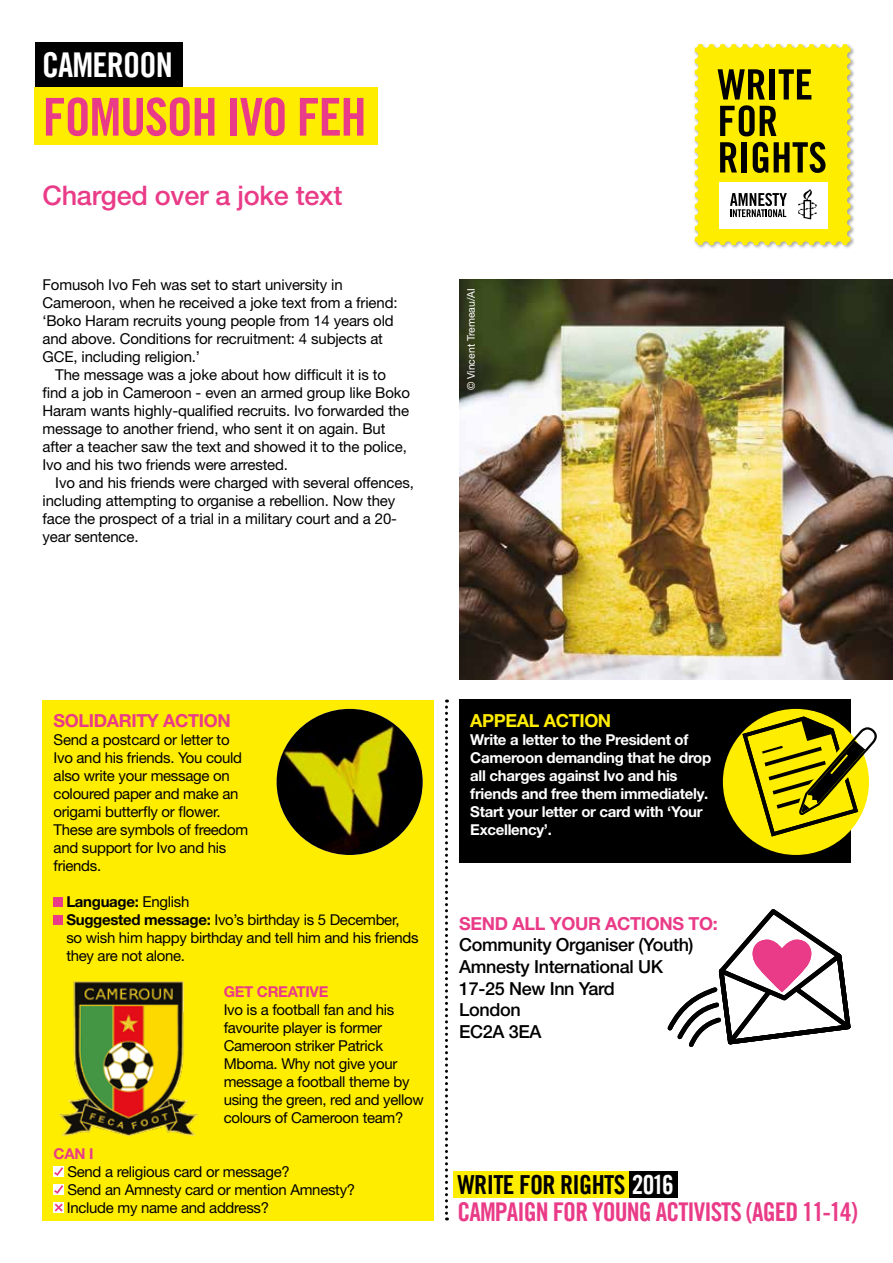
<style>
.page{position:relative;width:893px;height:1263px;background:#fff}
.page>*{position:absolute;margin:0;border:0;box-sizing:border-box;transform-origin:0 0}
.t1{font:52.2px "Amnesty Trade Gothic Bd Cn 20";letter-spacing:-.025em;color:#e93b87}
.t2{font:34.2px "Amnesty Trade Gothic Bd Cn 20";letter-spacing:-.025em;color:#fff}
.t3{font:500 27px "Helvetica Neue LT Pro";letter-spacing:-.01em;color:#e93b87}
.t4{font:26.25px "Amnesty Trade Gothic Bd Cn 20";letter-spacing:-.025em;color:#000}
.t5{font:25.8px "Amnesty Trade Gothic Bd Cn 20";letter-spacing:-.035em;color:#e93b87}
.t6{font:500 18px/21.6px "Helvetica Neue LT Pro";letter-spacing:-.02em;color:#000}
.t7{font:700 18px "Helvetica Neue LT Pro";letter-spacing:-.02em;color:#e93b87}
.t8{font:700 18px "Helvetica Neue LT Pro";letter-spacing:-.02em;color:#ffed00}
.t9{font:15px/18px "Helvetica Neue LT Pro";letter-spacing:-.01em;color:#000}
.t10{font:700 15px/18px "Helvetica Neue LT Pro";letter-spacing:-.02em;color:#fff}
.t11{font:700 15px "Helvetica Neue LT Pro";letter-spacing:-.02em;color:#e93b87}
.t12{font:10.5px "Helvetica Neue";color:#fff}
.s1{font-weight:700}
.s2{color:#fff}
</style>
<div class="page">
<img style="left:459px;top:279px;width:434px;height:400px">
<div style="left:35px;top:43px;width:147px;height:44px;background:#000"></div>
<div style="left:35px;top:87px;width:343px;height:58px;background:#ffed00"></div>
<svg style="left:445px;top:699px;width:3px;height:521px"></svg>
<div style="left:43px;top:699px;width:391px;height:521px;background:#ffed00"></div>
<div style="left:459px;top:699px;width:391px;height:164px;background:#000"></div>
<div style="left:54px;top:897px;width:9px;height:10px;background:#e93b87"></div>
<div style="left:54px;top:915px;width:9px;height:10px;background:#e93b87"></div>
<div style="left:54px;top:1166px;width:10px;height:11px;background:#fff"></div>
<svg style="left:54px;top:1167px;width:9px;height:9px"></svg>
<div style="left:54px;top:1184px;width:10px;height:11px;background:#fff"></div>
<svg style="left:54px;top:1185px;width:9px;height:9px"></svg>
<svg style="left:54px;top:1202px;width:10px;height:11px"></svg>
<svg style="left:55px;top:1203px;width:8px;height:8px"></svg>
<img style="left:277px;top:709px;width:146px;height:146px;border-radius:73px">
<div style="left:723px;top:709px;width:146px;height:146px;background:#ffed00;border-radius:50%"></div>
<div style="left:693px;top:43px;width:162px;height:207px;background:#000;opacity:.35"></div>
<svg style="left:695px;top:44px;width:155px;height:201px;background:#d6ca2b"></svg>
<svg style="left:667px;top:909px;width:184px;height:138px"></svg>
<svg style="left:740px;top:714px;width:137px;height:125px"></svg>
<img style="left:59px;top:981px;width:139px;height:155px">
<div style="left:629px;top:1171px;width:49px;height:26px;background:#000"></div>
<div style="left:453px;top:1171px;width:176px;height:26px;background:#ffed00"></div>
<h2 class="t2" style="left:42px;top:44px;width:132px">CAMEROON</h2>
<h1 class="t1" style="left:43px;top:85px;width:325px">FOMUSOH IVO FEH</h1>
<h3 class="t3" style="left:43px;top:179px;width:301px">Charged over a joke text</h3>
<p class="t9" style="left:43px;top:275px;width:357px">Fomusoh Ivo Feh was set to start university in Cameroon, when he received a joke text from a friend: ‘Boko Haram recruits young people from 14 years old and above. Conditions for recruitment: 4 subjects at GCE, including religion.’</p>
<p class="t9" style="left:43px;top:365px;width:369px;text-indent:13px">The message was a joke about how difficult it is to find a job in Cameroon - even an armed group like Boko Haram wants highly-qualified recruits. Ivo forwarded the message to another friend, who sent it on again. But after a teacher saw the text and showed it to the police, Ivo and his two friends were arrested.</p>
<p class="t9" style="left:43px;top:473px;width:373px;text-indent:13px">Ivo and his friends were charged with several offences, including attempting to organise a rebellion. Now they face the prospect of a trial in a military court and a 20- year sentence.</p>
<p class="t12" style="left:465px;top:390px;width:104px;rotate:-90deg">© Vincent Tremeau/AI</p>
<p class="t7" style="left:54px;top:709px;width:179px">SOLIDARITY ACTION</p>
<p class="t9" style="left:54px;top:730px;width:196px">Send a postcard or letter to<br>Ivo and his friends. You could also write your message on coloured paper and make an origami butterfly or flower.<br>These are symbols of freedom and support for Ivo and his friends.</p>
<p class="t9" style="left:66px;top:892px;width:354px"><span class="s1">Language:</span> English<br><span class="s1">Suggested message:</span> Ivo’s birthday is 5 December, so wish him happy birthday and tell him and his friends they are not alone.</p>
<p class="t11" style="left:224px;top:982px;width:106px">GET CREATIVE</p>
<p class="t9" style="left:224px;top:1000px;width:202px">Ivo is a football fan and his favourite player is former<br>Cameroon striker Patrick<br>Mboma. Why not give your message a football theme by using the green, red and yellow colours of Cameroon team?</p>
<p class="t11" style="left:54px;top:1144px;width:41px">CAN I</p>
<p class="t9" style="left:67px;top:1162px;width:290px">Send a religious card or message?<br>Send an Amnesty card or mention Amnesty?<br>Include my name and address?</p>
<p class="t8" style="left:470px;top:709px;width:143px">APPEAL ACTION</p>
<p class="t10" style="left:470px;top:730px;width:242px">Write a letter to the President of<br>Cameroon demanding that he drop all charges against Ivo and his friends and free them immediately.<br>Start your letter or card with ‘Your<br>Excellency’.</p>
<p class="t7" style="left:459px;top:912px;width:260px">SEND ALL YOUR ACTIONS TO:</p>
<p class="t6" style="left:459px;top:934px;width:236px">Community Organiser (Youth)<br>Amnesty International UK<br>17-25 New Inn Yard<br>London<br>EC2A 3EA</p>
<h3 class="t4" style="left:457px;top:1168px;width:218px">WRITE FOR RIGHTS <span class="s2">2016</span></h3>
<h3 class="t5" style="left:457px;top:1196px;width:402px">CAMPAIGN FOR YOUNG ACTIVISTS (AGED 11-14)</h3>
</div>
